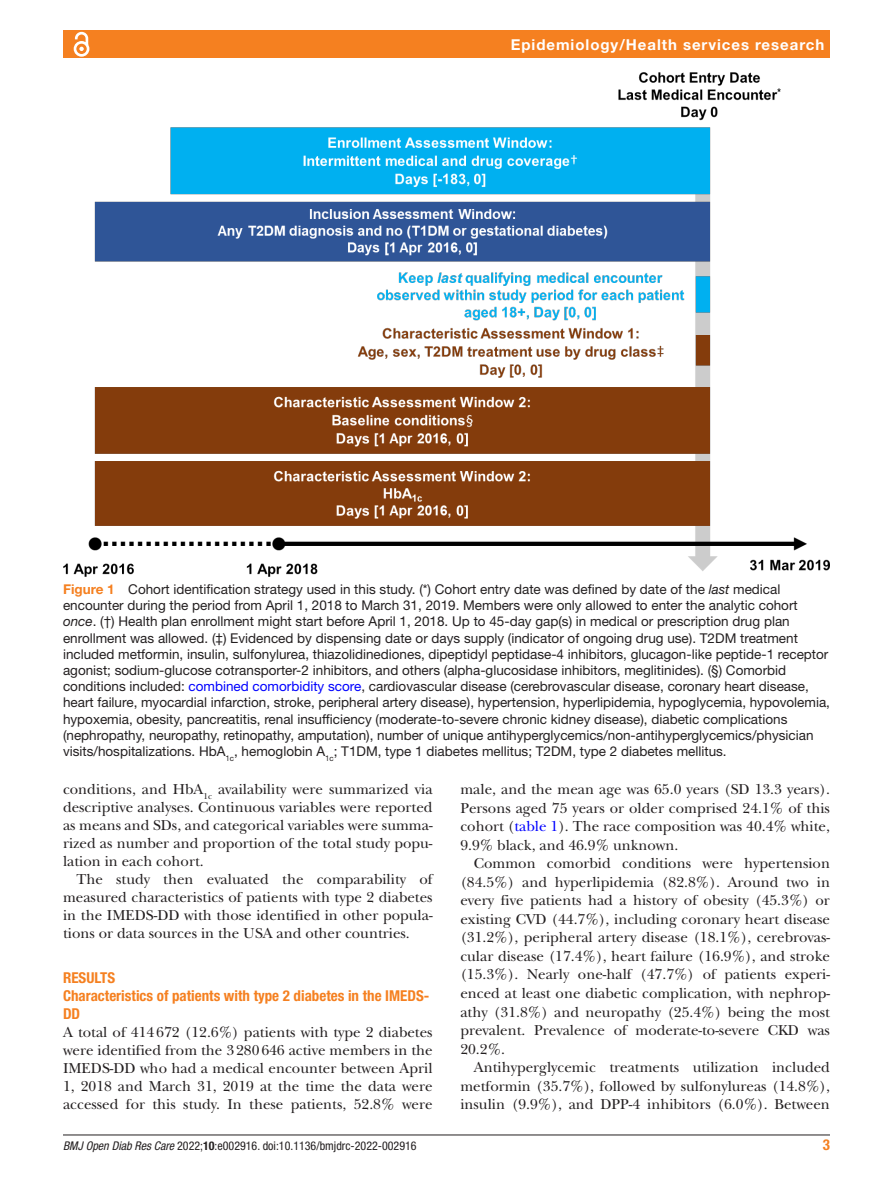
<style>
.page{position:relative;width:893px;height:1191px;background:#fff}
.page>*{position:absolute;margin:0;border:0;box-sizing:border-box;transform-origin:0 0}
.t1{font:15px/18.5px "New Baskerville";color:#231f20;text-align:justify}
.t2{font:700 condensed 15px/18px "Helvetica Neue LT Std";color:#f58020}
.t3{font:700 15px "Helvetica Neue LT Std";letter-spacing:.065em;color:#fff}
.t4{font:13.5px/16.2px "Helvetica Neue LT Std";color:#231f20}
.t5{font:condensed 12px "Helvetica Neue LT Std";color:#231f20}
.s1{font-weight:700;color:#f58020}
.s2{font-style:italic}
.s3{color:#00f}
.s4{font-weight:700}
</style>
<div class="page">
<hr style="left:63px;top:1134px;width:767px;height:1px;background:#231f20">
<div style="left:63px;top:31px;width:767px;height:27px;background:#f58020"></div>
<svg style="left:73px;top:31px;width:17px;height:26px"></svg>
<img style="left:63px;top:73px;width:767px;height:503px">
<p class="t3" style="left:511px;top:35px;width:315px">Epidemiology/Health services research</p>
<p class="t4" style="left:63px;top:581px;width:768px"><span class="s1">Figure 1</span> Cohort identification strategy used in this study. (*) Cohort entry date was defined by date of the <span class="s2">last</span> medical encounter during the period from April 1, 2018 to March 31, 2019. Members were only allowed to enter the analytic cohort <span class="s2">once</span>. (†) Health plan enrollment might start before April 1, 2018. Up to 45-day gap(s) in medical or prescription drug plan enrollment was allowed. (‡) Evidenced by dispensing date or days supply (indicator of ongoing drug use). T2DM treatment included metformin, insulin, sulfonylurea, thiazolidinediones, dipeptidyl peptidase-4 inhibitors, glucagon-like peptide-1 receptor agonist; sodium-glucose cotransporter-2 inhibitors, and others (alpha-glucosidase inhibitors, meglitinides). (§) Comorbid conditions included: <span class="s3">combined comorbidity score</span>, cardiovascular disease (cerebrovascular disease, coronary heart disease, heart failure, myocardial infarction, stroke, peripheral artery disease), hypertension, hyperlipidemia, hypoglycemia, hypovolemia, hypoxemia, obesity, pancreatitis, renal insufficiency (moderate-to-severe chronic kidney disease), diabetic complications (nephropathy, neuropathy, retinopathy, amputation), number of unique antihyperglycemics/non-antihyperglycemics/physician visits/hospitalizations. HbA<sub>1c</sub>, hemoglobin A<sub>1c</sub>; T1DM, type 1 diabetes mellitus; T2DM, type 2 diabetes mellitus.</p>
<p class="t1" style="left:63px;top:780px;width:371px;line-height:18px">conditions, and HbA<sub>1c</sub> availability were summarized via descriptive analyses. Continuous variables were reported as means and SDs, and categorical variables were summa&shy;rized as number and proportion of the total study popu&shy;lation in each cohort.</p>
<p class="t1" style="left:63px;top:870px;width:371px;line-height:18px;text-indent:13px">The study then evaluated the comparability of measured characteristics of patients with type 2 diabetes in the IMEDS-DD with those identified in other popula&shy;tions or data sources in the USA and other countries.</p>
<p class="t2" style="left:63px;top:968px;width:368px">RESULTS<br>Characteristics of patients with type 2 diabetes in the IMEDS-<br>DD</p>
<p class="t1" style="left:63px;top:1023px;width:371px;line-height:18px">A total of 414672 (12.6%) patients with type 2 diabetes were identified from the 3280646 active members in the IMEDS-DD who had a medical encounter between April 1, 2018 and March 31, 2019 at the time the data were accessed for this study. In these patients, 52.8% were</p>
<p class="t1" style="left:460px;top:780px;width:371px">male, and the mean age was 65.0 years (SD 13.3 years).<br>Persons aged 75 years or older comprised 24.1% of this cohort (<span class="s3">table 1</span>). The race composition was 40.4% white, 9.9% black, and 46.9% unknown.</p>
<p class="t1" style="left:460px;top:854px;width:371px;text-indent:14px">Common comorbid conditions were hypertension (84.5%) and hyperlipidemia (82.8%). Around two in every five patients had a history of obesity (45.3%) or existing CVD (44.7%), including coronary heart disease (31.2%), peripheral artery disease (18.1%), cerebrovas&shy;cular disease (17.4%), heart failure (16.9%), and stroke (15.3%). Nearly one-half (47.7%) of patients experi&shy;enced at least one diabetic complication, with nephrop&shy;athy (31.8%) and neuropathy (25.4%) being the most prevalent. Prevalence of moderate-to-severe CKD was 20.2%.</p>
<p class="t1" style="left:460px;top:1058px;width:371px;text-indent:14px">Antihyperglycemic treatments utilization included metformin (35.7%), followed by sulfonylureas (14.8%), insulin (9.9%), and DPP-4 inhibitors (6.0%). Between</p>
<p class="t5" style="left:63px;top:1138px;width:355px"><span class="s2">BMJ Open Diab Res Care</span> 2022;<span class="s4">10</span>:e002916. doi:10.1136/bmjdrc-2022-002916</p>
<p class="t2" style="left:823px;top:1135px;width:9px">3</p>
</div>
